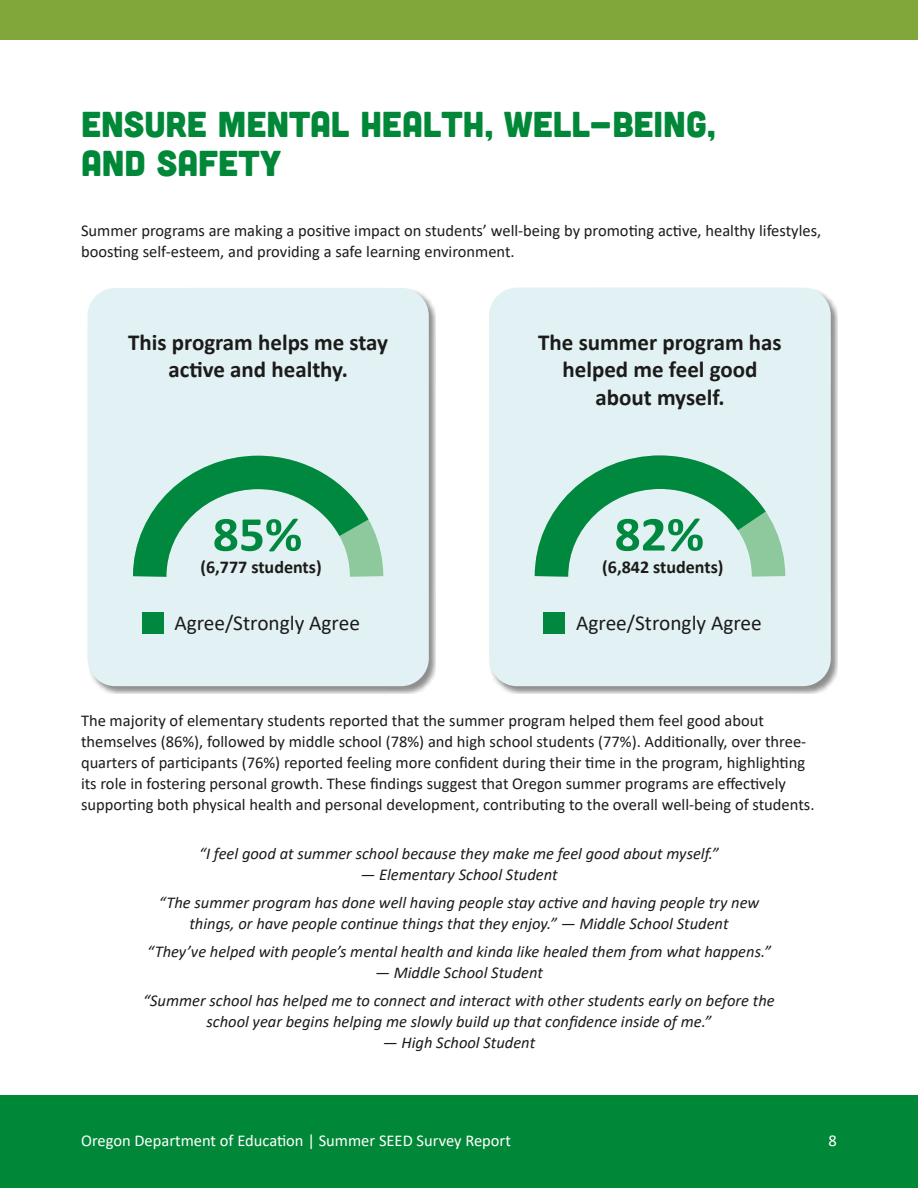
<style>
.page{position:relative;width:918px;height:1188px;background:#fff}
.page>*{position:absolute;margin:0;border:0;box-sizing:border-box;transform-origin:0 0}
.t1{font:700 49.2px "Calibri";color:#00883e;scale:1.04 1}
.t2{font:36px/39px "Cubano";color:#008838}
.t3{font:700 22.95px/27.6px "Calibri";color:#1c1b1a;text-align:center}
.t4{font:21.3px "Calibri";color:#1c1b1a}
.t5{font:700 18px "Calibri";color:#1c1b1a}
.body{font:16.5px/21px "Calibri";color:#1c1b1a}
.quotes{font:italic 16.5px/21px "Calibri";color:#1c1b1a;text-align:center}
.t6{font:16.5px "Calibri";color:#fff}
</style>
<div class="page">
<div style="left:0;top:0;width:918px;height:40px;background:#81a63a"></div>
<div style="left:0;top:1095px;width:918px;height:93px;background:#008838"></div>
<img style="left:90px;top:288px;width:345px;height:406px">
<div style="left:87px;top:288px;width:342px;height:398px;background:#e1f1f4;border-radius:28px"></div>
<svg style="left:133px;top:455px;width:251px;height:122px"></svg>
<div style="left:142px;top:612px;width:21px;height:22px;background:#00883e"></div>
<img style="left:489px;top:287px;width:348px;height:407px">
<div style="left:489px;top:288px;width:342px;height:398px;background:#e1f1f4;border-radius:28px"></div>
<svg style="left:534px;top:455px;width:252px;height:122px"></svg>
<div style="left:543px;top:612px;width:22px;height:21px;background:#00883e"></div>
<h2 class="t2" style="left:81px;top:103px;width:636px">ENSURE MENTAL HEALTH, WELL-BEING,<br>AND SAFETY</h2>
<p class="body" style="left:81px;top:219px;width:742px">Summer programs are making a positive impact on students’ well-being by promoting active, healthy lifestyles, boosting self-esteem, and providing a safe learning environment.</p>
<p class="t3" style="left:128px;top:328px;width:261px">This program helps me stay active and healthy.</p>
<p class="t3" style="left:538px;top:328px;width:245px">The summer program has helped me feel good about myself.</p>
<p class="t1" style="left:213px;top:500px;width:87px">85%</p>
<p class="t1" style="left:615px;top:499px;width:88px">82%</p>
<p class="t5" style="left:200px;top:554px;width:123px">(6,777 students)</p>
<p class="t5" style="left:602px;top:554px;width:123px">(6,842 students)</p>
<p class="t4" style="left:174px;top:609px;width:187px">Agree/Strongly Agree</p>
<p class="t4" style="left:576px;top:608px;width:187px">Agree/Strongly Agree</p>
<p class="body" style="left:81px;top:710px;width:735px">The majority of elementary students reported that the summer program helped them feel good about themselves (86%), followed by middle school (78%) and high school students (77%). Additionally, over three&shy;quarters of participants (76%) reported feeling more confident during their time in the program, highlighting its role in fostering personal growth. These findings suggest that Oregon summer programs are effectively supporting both physical health and personal development, contributing to the overall well-being of students.</p>
<p class="quotes" style="left:199px;top:843px;width:521px">“I feel good at summer school because they make me feel good about myself.”</p>
<p class="quotes" style="left:360px;top:864px;width:199px">— Elementary School Student</p>
<p class="quotes" style="left:159px;top:891px;width:602px">“The summer program has done well having people stay active and having people try new things, or have people continue things that they enjoy.” — Middle School Student</p>
<p class="quotes" style="left:147px;top:940px;width:625px">“They’ve helped with people’s mental health and kinda like healed them from what happens.”</p>
<p class="quotes" style="left:375px;top:961px;width:169px">— Middle School Student</p>
<p class="quotes" style="left:143px;top:989px;width:633px">“Summer school has helped me to connect and interact with other students early on before the school year begins helping me slowly build up that confidence inside of me.”</p>
<p class="quotes" style="left:383px;top:1031px;width:154px">— High School Student</p>
<p class="t6" style="left:81px;top:1129px;width:431px">Oregon Department of Education | Summer SEED Survey Report</p>
<p class="t6" style="left:829px;top:1129px;width:10px">8</p>
</div>
